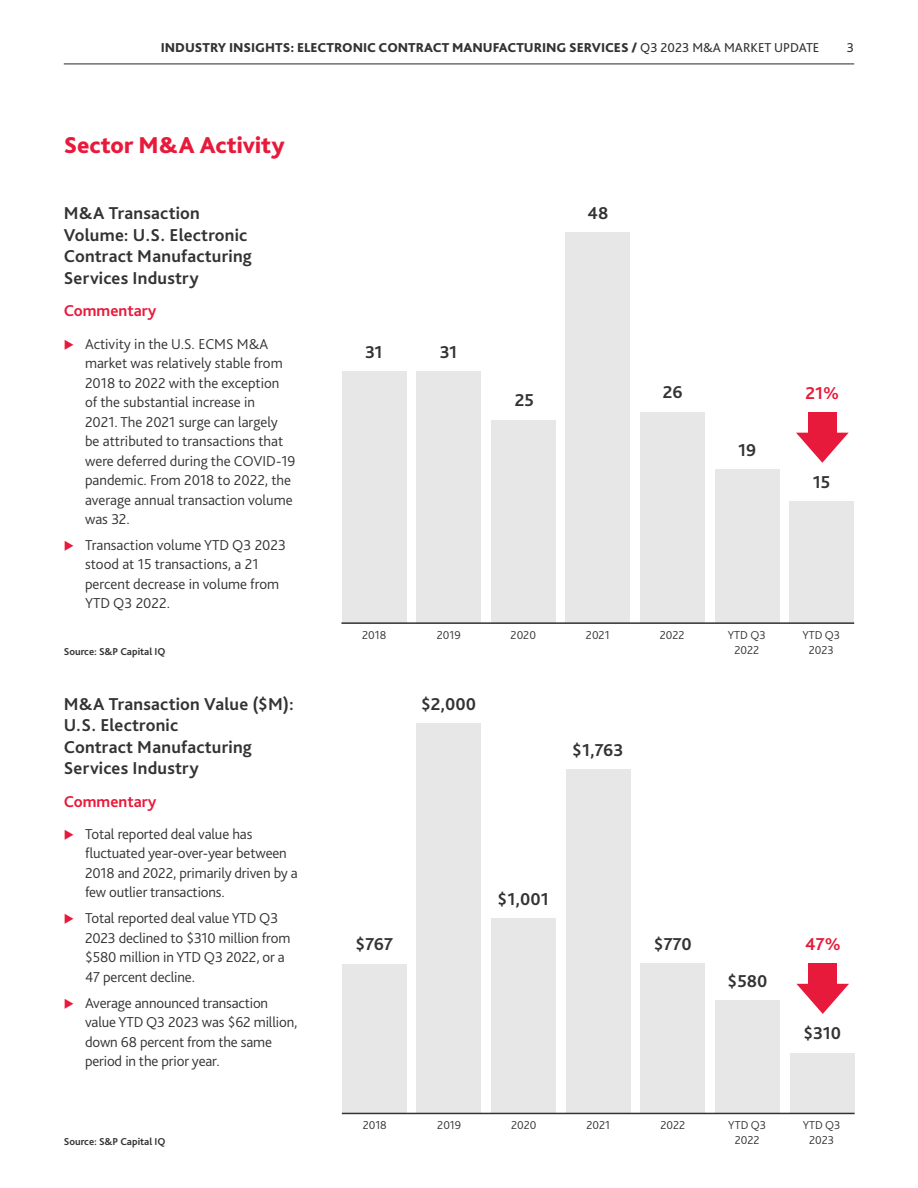
<style>
.page{position:relative;width:918px;height:1188px;background:#fff}
.page>*{position:absolute;margin:0;border:0;box-sizing:border-box;transform-origin:0 0}
.t1{font:800 24px "Bliss Pro";letter-spacing:.005em;color:#e81a3b}
.t2{font:700 18px/21.6px "Bliss Pro";letter-spacing:.01em;color:#333}
.t3{font:700 18px "Bliss Pro";color:#e81a3b}
.t4{font:700 16.5px "Bliss Pro";color:#e81a3b}
.t5{font:300 15px/19.5px "Bliss Pro";letter-spacing:-.01em;color:#333}
.t6{font:800 13.5px "Bliss Pro";color:#333}
.t7{font:13.5px "Bliss Pro";color:#333}
.t8{font:300 12px/15px "Bliss Pro";color:#333;text-align:center}
.t9{font:700 10.5px "Bliss Pro";color:#333}
.s1{font-weight:400}
</style>
<div class="page">
<div style="left:342px;top:964px;width:64px;height:149px;background:#e7e7e7"></div>
<div style="left:417px;top:723px;width:64px;height:390px;background:#e7e7e7"></div>
<div style="left:491px;top:918px;width:65px;height:195px;background:#e7e7e7"></div>
<div style="left:566px;top:770px;width:64px;height:343px;background:#e7e7e7"></div>
<div style="left:640px;top:963px;width:65px;height:150px;background:#e7e7e7"></div>
<div style="left:715px;top:1000px;width:65px;height:113px;background:#e7e7e7"></div>
<div style="left:790px;top:1053px;width:64px;height:60px;background:#e7e7e7"></div>
<hr style="left:342px;top:1113px;width:513px;height:1px;background:#333">
<div style="left:416px;top:371px;width:65px;height:253px;background:#e7e7e7"></div>
<div style="left:342px;top:371px;width:64px;height:253px;background:#e7e7e7"></div>
<div style="left:491px;top:420px;width:65px;height:204px;background:#e7e7e7"></div>
<div style="left:566px;top:233px;width:64px;height:391px;background:#e7e7e7"></div>
<div style="left:640px;top:412px;width:65px;height:212px;background:#e7e7e7"></div>
<div style="left:715px;top:469px;width:65px;height:155px;background:#e7e7e7"></div>
<div style="left:790px;top:502px;width:64px;height:122px;background:#e7e7e7"></div>
<hr style="left:341px;top:622px;width:513px;height:2px;background:#333">
<div style="left:808px;top:412px;width:29px;height:21px;background:#e81a3b"></div>
<svg style="left:796px;top:433px;width:53px;height:30px"></svg>
<div style="left:809px;top:963px;width:28px;height:22px;background:#e81a3b"></div>
<svg style="left:796px;top:984px;width:53px;height:30px"></svg>
<hr style="left:64px;top:63px;width:790px;height:1px;background:#333">
<p class="t6" style="left:161px;top:39px;width:660px">INDUSTRY INSIGHTS: ELECTRONIC CONTRACT MANUFACTURING SERVICES / <span class="s1">Q3 2023 M&amp;A MARKET UPDATE</span></p>
<p class="t7" style="left:847px;top:39px;width:9px">3</p>
<h1 class="t1" style="left:64px;top:130px;width:222px">Sector M&amp;A Activity</h1>
<p class="t2" style="left:64px;top:202px;width:190px">M&amp;A Transaction<br>Volume: U.S. Electronic<br>Contract Manufacturing<br>Services Industry</p>
<p class="t4" style="left:64px;top:301px;width:94px">Commentary</p>
<p class="t5" style="left:85px;top:334px;width:212px">Activity in the U.S. ECMS M&amp;A market was relatively stable from<br>2018 to 2022 with the exception of the substantial increase in<br>2021. The 2021 surge can largely be attributed to transactions that were deferred during the COVID-19 pandemic. From 2018 to 2022, the average annual transaction volume was 32.</p>
<p class="t5" style="left:85px;top:535px;width:203px">Transaction volume YTD Q3 2023 stood at 15 transactions, a 21 percent decrease in volume from<br>YTD Q3 2022.</p>
<p class="t9" style="left:64px;top:645px;width:103px">Source: S&amp;P Capital IQ</p>
<p class="t2" style="left:64px;top:692px;width:232px">M&amp;A Transaction Value ($M):<br>U.S. Electronic<br>Contract Manufacturing<br>Services Industry</p>
<p class="t4" style="left:64px;top:791px;width:94px">Commentary</p>
<p class="t5" style="left:85px;top:824px;width:214px">Total reported deal value has fluctuated year-over-year between<br>2018 and 2022, primarily driven by a few outlier transactions.</p>
<p class="t5" style="left:85px;top:908px;width:207px">Total reported deal value YTD Q3<br>2023 declined to $310 million from $580 million in YTD Q3 2022, or a<br>47 percent decline.</p>
<p class="t5" style="left:85px;top:993px;width:214px">Average announced transaction value YTD Q3 2023 was $62 million, down 68 percent from the same period in the prior year.</p>
<p class="t9" style="left:64px;top:1135px;width:103px">Source: S&amp;P Capital IQ</p>
<p class="t2" style="left:365px;top:340px;width:19px">31</p>
<p class="t2" style="left:440px;top:340px;width:19px">31</p>
<p class="t2" style="left:587px;top:202px;width:22px">48</p>
<p class="t2" style="left:515px;top:389px;width:21px">25</p>
<p class="t2" style="left:663px;top:381px;width:21px">26</p>
<p class="t2" style="left:738px;top:438px;width:20px">19</p>
<p class="t3" style="left:806px;top:381px;width:35px">21%</p>
<p class="t2" style="left:813px;top:471px;width:19px">15</p>
<p class="t8" style="left:362px;top:627px;width:26px">2018</p>
<p class="t8" style="left:437px;top:627px;width:25px">2019</p>
<p class="t8" style="left:511px;top:627px;width:27px">2020</p>
<p class="t8" style="left:586px;top:627px;width:25px">2021</p>
<p class="t8" style="left:660px;top:627px;width:26px">2022</p>
<p class="t8" style="left:728px;top:627px;width:39px">YTD Q3<br>2022</p>
<p class="t8" style="left:802px;top:627px;width:39px">YTD Q3<br>2023</p>
<p class="t2" style="left:421px;top:692px;width:57px">$2,000</p>
<p class="t2" style="left:572px;top:739px;width:53px">$1,763</p>
<p class="t2" style="left:356px;top:933px;width:39px">$767</p>
<p class="t2" style="left:498px;top:888px;width:53px">$1,001</p>
<p class="t2" style="left:654px;top:933px;width:39px">$770</p>
<p class="t2" style="left:728px;top:970px;width:41px">$580</p>
<p class="t3" style="left:805px;top:933px;width:37px">47%</p>
<p class="t2" style="left:803px;top:1022px;width:39px">$310</p>
<p class="t8" style="left:363px;top:1117px;width:26px">2018</p>
<p class="t8" style="left:437px;top:1117px;width:25px">2019</p>
<p class="t8" style="left:511px;top:1117px;width:27px">2020</p>
<p class="t8" style="left:586px;top:1117px;width:25px">2021</p>
<p class="t8" style="left:660px;top:1117px;width:26px">2022</p>
<p class="t8" style="left:728px;top:1117px;width:39px">YTD Q3<br>2022</p>
<p class="t8" style="left:803px;top:1117px;width:39px">YTD Q3<br>2023</p>
</div>
